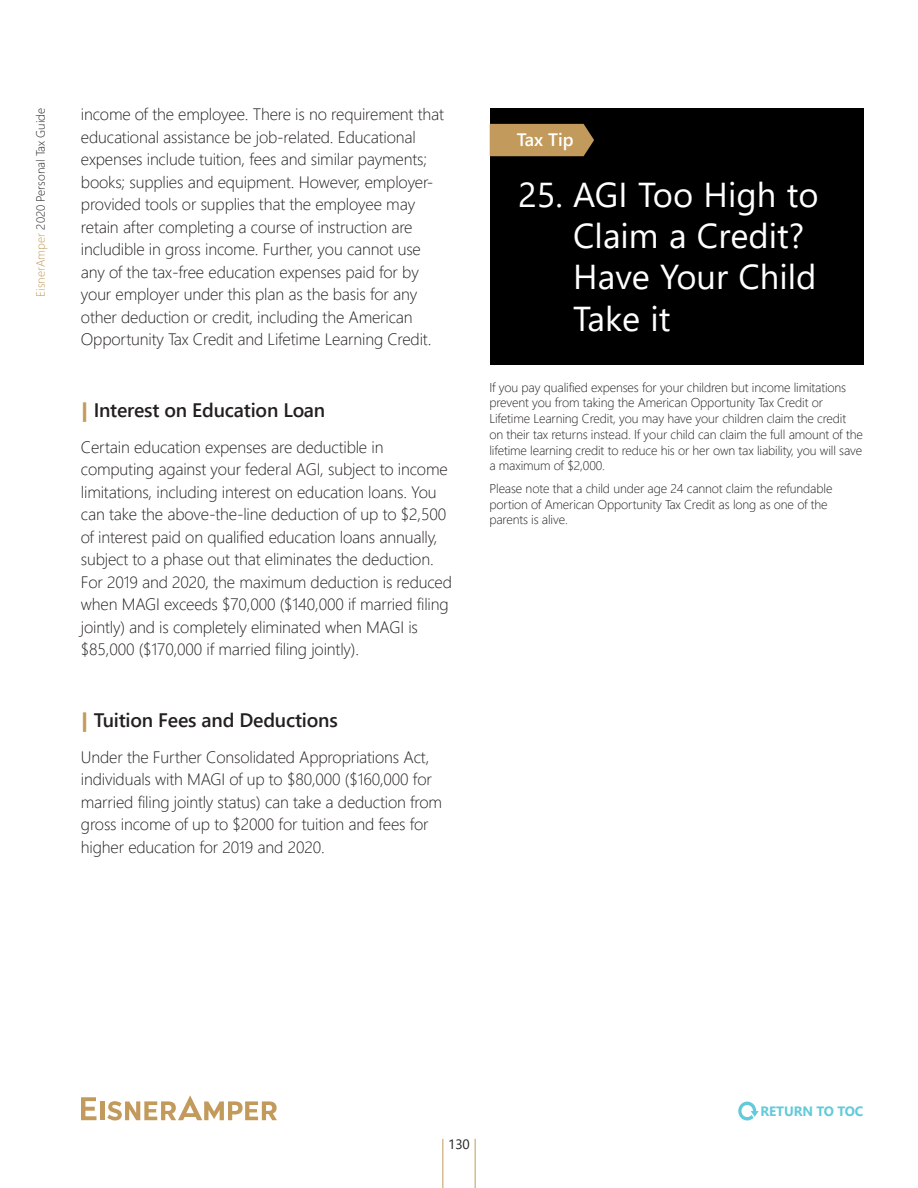
<style>
.page{position:relative;width:918px;height:1188px;background:#fff}
.page>*{position:absolute;margin:0;border:0;box-sizing:border-box;transform-origin:0 0}
.t1{font:34.5px/41.4px "Segoe UI";color:#fff}
.heads1{font:600 19.5px "Segoe UI";letter-spacing:-.01em;color:#231f20}
.tax_tip_title{font:600 18px "Segoe UI";color:#fff}
.t2{font:300 16.5px/22.5px "Segoe UI";letter-spacing:-.01em;color:#231f20}
.t3{font:700 13.5px "Segoe UI";letter-spacing:-.01em;color:#62cada}
.t4{font:13.5px "Segoe UI";color:#231f20}
.t5{font:300 12.75px/15.8px "Segoe UI";letter-spacing:-.01em;color:#231f20}
.t6{font:300 12px "Segoe UI";color:#231f20}
.s1{color:#c29a5b}
.s2{font-family:"Segoe UI Black";font-weight:400;color:#c29a5b}
</style>
<div class="page">
<svg style="left:81px;top:1097px;width:15px;height:23px"></svg>
<div style="left:100px;top:1101px;width:5px;height:19px;background:#c29a5b"></div>
<svg style="left:107px;top:1095px;width:170px;height:25px"></svg>
<hr style="left:442px;top:1139px;width:1px;height:49px;background:#c29a5b">
<hr style="left:475px;top:1139px;width:1px;height:49px;background:#c29a5b">
<svg style="left:738px;top:1102px;width:21px;height:18px"></svg>
<div style="left:490px;top:108px;width:374px;height:256px;background:#000001"></div>
<div style="left:490px;top:124px;width:104px;height:32px;background:#c29a5b"></div>
<p class="t6" style="left:29px;top:297px;width:190px;rotate:-90deg"><span class="s1">EisnerAmper</span> 2020 Personal Tax Guide</p>
<p class="t2" style="left:81px;top:101px;width:365px">income of the employee. There is no requirement that educational assistance be job-related. Educational expenses include tuition, fees and similar payments; books; supplies and equipment. However, employer&shy;provided tools or supplies that the employee may retain after completing a course of instruction are includible in gross income. Further, you cannot use any of the tax-free education expenses paid for by your employer under this plan as the basis for any other deduction or credit, including the American Opportunity Tax Credit and Lifetime Learning Credit.</p>
<p class="heads1" style="left:81px;top:391px;width:246px"><span class="s2">|</span> Interest on Education Loan</p>
<p class="t2" style="left:81px;top:434px;width:373px">Certain education expenses are deductible in computing against your federal AGI, subject to income limitations, including interest on education loans. You can take the above-the-line deduction of up to $2,500 of interest paid on qualified education loans annually, subject to a phase out that eliminates the deduction.<br>For 2019 and 2020, the maximum deduction is reduced when MAGI exceeds $70,000 ($140,000 if married filing jointly) and is completely eliminated when MAGI is $85,000 ($170,000 if married filing jointly).</p>
<p class="heads1" style="left:81px;top:702px;width:258px"><span class="s2">|</span> Tuition Fees and Deductions</p>
<p class="t2" style="left:81px;top:744px;width:363px">Under the Further Consolidated Appropriations Act, individuals with MAGI of up to $80,000 ($160,000 for married filing jointly status) can take a deduction from gross income of up to $2000 for tuition and fees for higher education for 2019 and 2020.</p>
<p class="tax_tip_title" style="left:517px;top:123px;width:59px">Tax Tip</p>
<p class="t1" style="left:573px;top:171px;width:247px;text-indent:-55px">25. AGI Too High to<br>Claim a Credit?<br>Have Your Child<br>Take it</p>
<p class="t5" style="left:489px;top:378px;width:375px">If you pay qualified expenses for your children but income limitations prevent you from taking the American Opportunity Tax Credit or Lifetime Learning Credit, you may have your children claim the credit on their tax returns instead. If your child can claim the full amount of the lifetime learning credit to reduce his or her own tax liability, you will save a maximum of $2,000.</p>
<p class="t5" style="left:489px;top:479px;width:345px">Please note that a child under age 24 cannot claim the refundable portion of American Opportunity Tax Credit as long as one of the parents is alive.</p>
<p class="t4" style="left:448px;top:1131px;width:23px">130</p>
<p class="t3" style="left:760px;top:1098px;width:104px">RETURN TO TOC</p>
</div>
